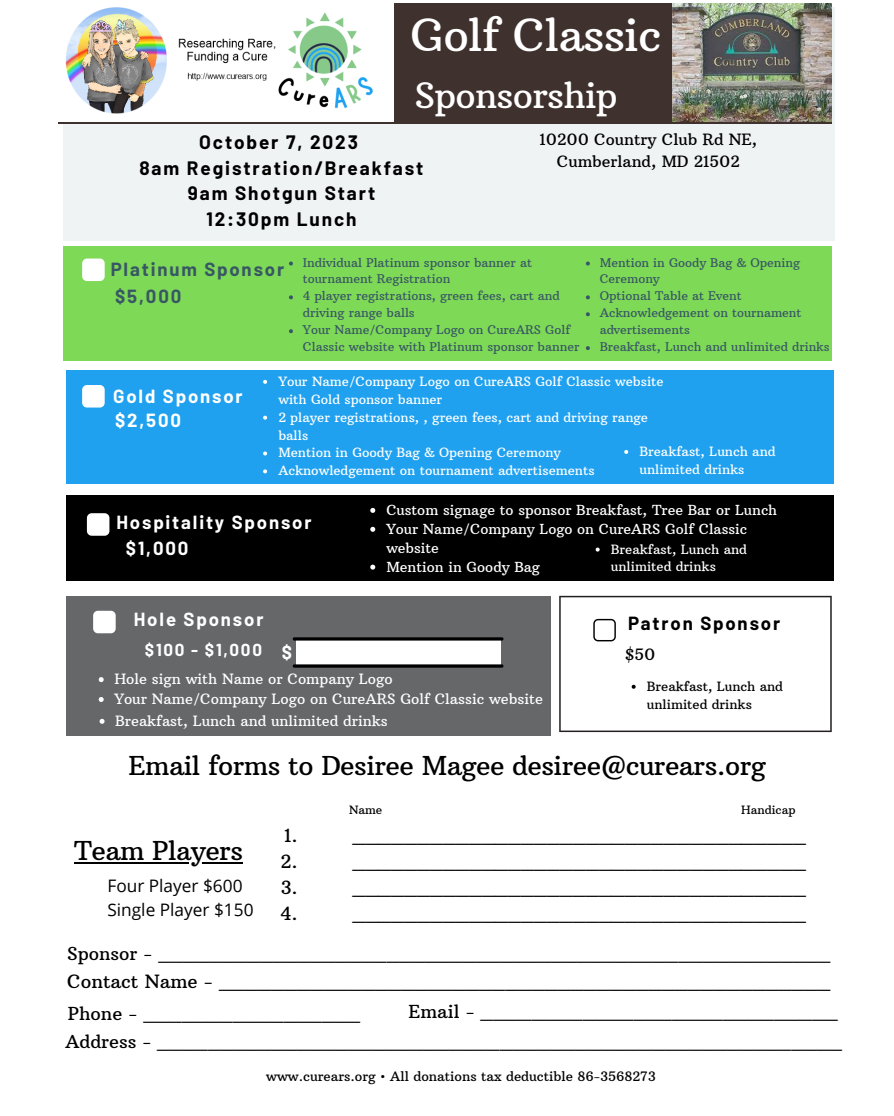
<style>
.page{position:relative;width:894px;height:1116px;background:#fff}
.page>*{position:absolute;margin:0;border:0;box-sizing:border-box;transform-origin:0 0}
.t1{font:45px "Arbutus Slab";letter-spacing:-.02em;color:#fff}
.t2{font:35.55px "Arbutus Slab";letter-spacing:-.02em;color:#fff}
.t3{font:26.55px "Arbutus Slab";letter-spacing:-.02em;color:#000}
.t4{font:700 18.9px "Barlow";letter-spacing:.1em;color:#000}
.t5{font:18.6px/25.8px "Arbutus Slab";color:#000;text-align:justify}
.t6{font:700 18.6px "Barlow";letter-spacing:.1em;color:#fff}
.t7{font:700 18.6px "Barlow";letter-spacing:.1em;color:#385764}
.t8{font:700 18.6px "Barlow";letter-spacing:.1em;color:#000}
.t9{font:18.3px "Arbutus Slab";color:#000}
.t10{font:18.15px "Arbutus Slab";color:#000}
.t11{font:17.25px "Open Sans";color:#000}
.t12{font:700 16.95px "Barlow";letter-spacing:.1em;color:#fff}
.t13{font:15.9px/21.9px "Arbutus Slab";color:#000;text-align:center}
.t14{font:14.55px "Arbutus Slab";color:#fff}
.t15{font:14.4px "Arbutus Slab";color:#fff}
.t16{font:14.1px/18.9px "Arbutus Slab";color:#fff}
.t17{font:13.2px "Arbutus Slab";color:#000}
.t18{font:13.05px/17.9px "Arbutus Slab";color:#fff}
.t19{font:13.05px/17.9px "Arbutus Slab";color:#000}
.t20{font:12.3px/17px "Arbutus Slab";color:#385764}
.t21{font:12.15px/17px "Arbutus Slab";color:#385764}
.t22{font:11.7px "Arbutus Slab";color:#000}
</style>
<div class="page">
<div style="left:63px;top:7px;width:771px;height:233px;background:#f0f3f4"></div>
<div style="left:58px;top:3px;width:773px;height:121px;background:#3f322e"></div>
<div style="left:63px;top:247px;width:768px;height:114px;background:#7ed957"></div>
<div style="left:66px;top:370px;width:767px;height:113px;background:#1fa1f0"></div>
<div style="left:66px;top:495px;width:767px;height:86px;background:#000"></div>
<div style="left:66px;top:596px;width:484px;height:139px;background:#666769"></div>
<img style="left:672px;top:4px;width:159px;height:118px">
<svg style="left:93px;top:611px;width:23px;height:22px"></svg>
<svg style="left:87px;top:513px;width:22px;height:23px"></svg>
<svg style="left:82px;top:385px;width:23px;height:23px"></svg>
<svg style="left:82px;top:259px;width:23px;height:22px"></svg>
<div style="left:296px;top:639px;width:204px;height:27px;background:#fff"></div>
<svg style="left:292px;top:637px;width:211px;height:4px"></svg>
<svg style="left:292px;top:658px;width:211px;height:10px"></svg>
<img style="left:59px;top:4px;width:334px;height:118px">
<svg style="left:289px;top:262px;width:4px;height:4px"></svg>
<svg style="left:289px;top:295px;width:4px;height:4px"></svg>
<svg style="left:289px;top:329px;width:4px;height:4px"></svg>
<svg style="left:585px;top:262px;width:4px;height:4px"></svg>
<svg style="left:585px;top:295px;width:4px;height:4px"></svg>
<svg style="left:586px;top:312px;width:3px;height:4px"></svg>
<svg style="left:586px;top:346px;width:3px;height:4px"></svg>
<svg style="left:263px;top:380px;width:4px;height:4px"></svg>
<svg style="left:263px;top:416px;width:4px;height:4px"></svg>
<svg style="left:263px;top:451px;width:4px;height:4px"></svg>
<svg style="left:263px;top:469px;width:4px;height:4px"></svg>
<svg style="left:370px;top:508px;width:5px;height:5px"></svg>
<svg style="left:370px;top:527px;width:5px;height:5px"></svg>
<svg style="left:370px;top:565px;width:5px;height:5px"></svg>
<svg style="left:99px;top:677px;width:5px;height:5px"></svg>
<svg style="left:99px;top:697px;width:5px;height:5px"></svg>
<hr style="left:74px;top:862px;width:168px;height:2px;background:#000">
<svg style="left:624px;top:450px;width:4px;height:4px"></svg>
<svg style="left:559px;top:596px;width:272px;height:136px"></svg>
<svg style="left:595px;top:548px;width:4px;height:4px"></svg>
<svg style="left:100px;top:719px;width:4px;height:5px"></svg>
<p class="t1" style="left:410px;top:7px;width:252px">Golf Classic</p>
<p class="t2" style="left:414px;top:74px;width:205px">Sponsorship</p>
<p class="t4" style="left:199px;top:130px;width:160px">October 7, 2023</p>
<p class="t4" style="left:139px;top:156px;width:285px">8am Registration/Breakfast</p>
<p class="t4" style="left:188px;top:182px;width:189px">9am Shotgun Start</p>
<p class="t4" style="left:206px;top:207px;width:152px">12:30pm Lunch</p>
<p class="t13" style="left:539px;top:128px;width:219px">10200 Country Club Rd NE,<br>Cumberland, MD 21502</p>
<p class="t7" style="left:111px;top:258px;width:175px">Platinum Sponsor</p>
<p class="t7" style="left:115px;top:284px;width:68px">$5,000</p>
<p class="t20" style="left:303px;top:254px;width:231px">Individual Platinum sponsor banner at tournament Registration</p>
<p class="t20" style="left:303px;top:287px;width:258px">4 player registrations, green fees, cart and driving range balls</p>
<p class="t20" style="left:303px;top:321px;width:278px">Your Name/Company Logo on CureARS Golf<br>Classic website with Platinum sponsor banner</p>
<p class="t21" style="left:599px;top:254px;width:202px">Mention in Goody Bag &amp; Opening<br>Ceremony</p>
<p class="t21" style="left:599px;top:288px;width:143px">Optional Table at Event</p>
<p class="t21" style="left:599px;top:304px;width:203px">Acknowledgement on tournament advertisements</p>
<p class="t21" style="left:599px;top:338px;width:231px">Breakfast, Lunch and unlimited drinks</p>
<p class="t18" style="left:278px;top:372px;width:387px">Your Name/Company Logo on CureARS Golf Classic website with Gold sponsor banner</p>
<p class="t18" style="left:278px;top:408px;width:371px">2 player registrations, , green fees, cart and driving range balls</p>
<p class="t18" style="left:278px;top:444px;width:284px">Mention in Goody Bag &amp; Opening Ceremony</p>
<p class="t18" style="left:278px;top:462px;width:317px">Acknowledgement on tournament advertisements</p>
<p class="t6" style="left:116px;top:511px;width:197px">Hospitality Sponsor</p>
<p class="t6" style="left:126px;top:536px;width:64px">$1,000</p>
<p class="t6" style="left:113px;top:384px;width:131px">Gold Sponsor</p>
<p class="t6" style="left:115px;top:408px;width:68px">$2,500</p>
<p class="t18" style="left:639px;top:442px;width:138px">Breakfast, Lunch and unlimited drinks</p>
<p class="t16" style="left:386px;top:500px;width:392px">Custom signage to sponsor Breakfast, Tree Bar or Lunch</p>
<p class="t16" style="left:386px;top:519px;width:362px">Your Name/Company Logo on CureARS Golf Classic website</p>
<p class="t16" style="left:386px;top:557px;width:155px">Mention in Goody Bag</p>
<p class="t18" style="left:610px;top:540px;width:138px">Breakfast, Lunch and unlimited drinks</p>
<p class="t6" style="left:134px;top:607px;width:131px">Hole Sponsor</p>
<p class="t8" style="left:627px;top:611px;width:154px">Patron Sponsor</p>
<p class="t12" style="left:145px;top:639px;width:118px">$100 - $1,000</p>
<p class="t14" style="left:114px;top:670px;width:279px">Hole sign with Name or Company Logo</p>
<p class="t14" style="left:114px;top:690px;width:430px">Your Name/Company Logo on CureARS Golf Classic website</p>
<p class="t6" style="left:282px;top:640px;width:12px">$</p>
<p class="t13" style="left:624px;top:643px;width:32px">$50</p>
<p class="t16" style="left:298px;top:670px;width:108px">2 Event Tickets</p>
<p class="t16" style="left:298px;top:688px;width:229px">Name on Social Media Campaign</p>
<p class="t16" style="left:298px;top:707px;width:151px">Mention in goody bag</p>
<p class="t19" style="left:646px;top:677px;width:138px">Breakfast, Lunch and unlimited drinks</p>
<p class="t15" style="left:115px;top:712px;width:274px">Breakfast, Lunch and unlimited drinks</p>
<p class="t3" style="left:128px;top:749px;width:639px">Email forms to Desiree Magee desiree@curears.org</p>
<p class="t3" style="left:74px;top:834px;width:170px">Team Players</p>
<p class="t11" style="left:107px;top:874px;width:137px">Four Player $600</p>
<p class="t11" style="left:107px;top:898px;width:147px">Single Player $150</p>
<h3 class="t5" style="left:280px;top:823px;width:19px">1.<br>2.<br>3.<br>4.</h3>
<p class="t22" style="left:349px;top:802px;width:35px">Name</p>
<p class="t22" style="left:741px;top:802px;width:56px">Handicap</p>
<p class="t5" style="left:352px;top:823px;width:455px">___________________________________</p>
<p class="t5" style="left:352px;top:849px;width:455px">___________________________________</p>
<p class="t5" style="left:352px;top:875px;width:455px">___________________________________</p>
<p class="t5" style="left:352px;top:900px;width:455px">___________________________________</p>
<p class="t10" style="left:67px;top:943px;width:764px">Sponsor - _____________________________________________________</p>
<p class="t5" style="left:67px;top:969px;width:764px">Contact Name - _______________________________________________</p>
<p class="t9" style="left:68px;top:1002px;width:294px">Phone - _________________</p>
<p class="t9" style="left:408px;top:1000px;width:430px">Email - ____________________________</p>
<p class="t10" style="left:65px;top:1030px;width:777px">Address - ______________________________________________________</p>
<p class="t17" style="left:266px;top:1068px;width:391px">www.curears.org • All donations tax deductible 86-3568273</p>
</div>
